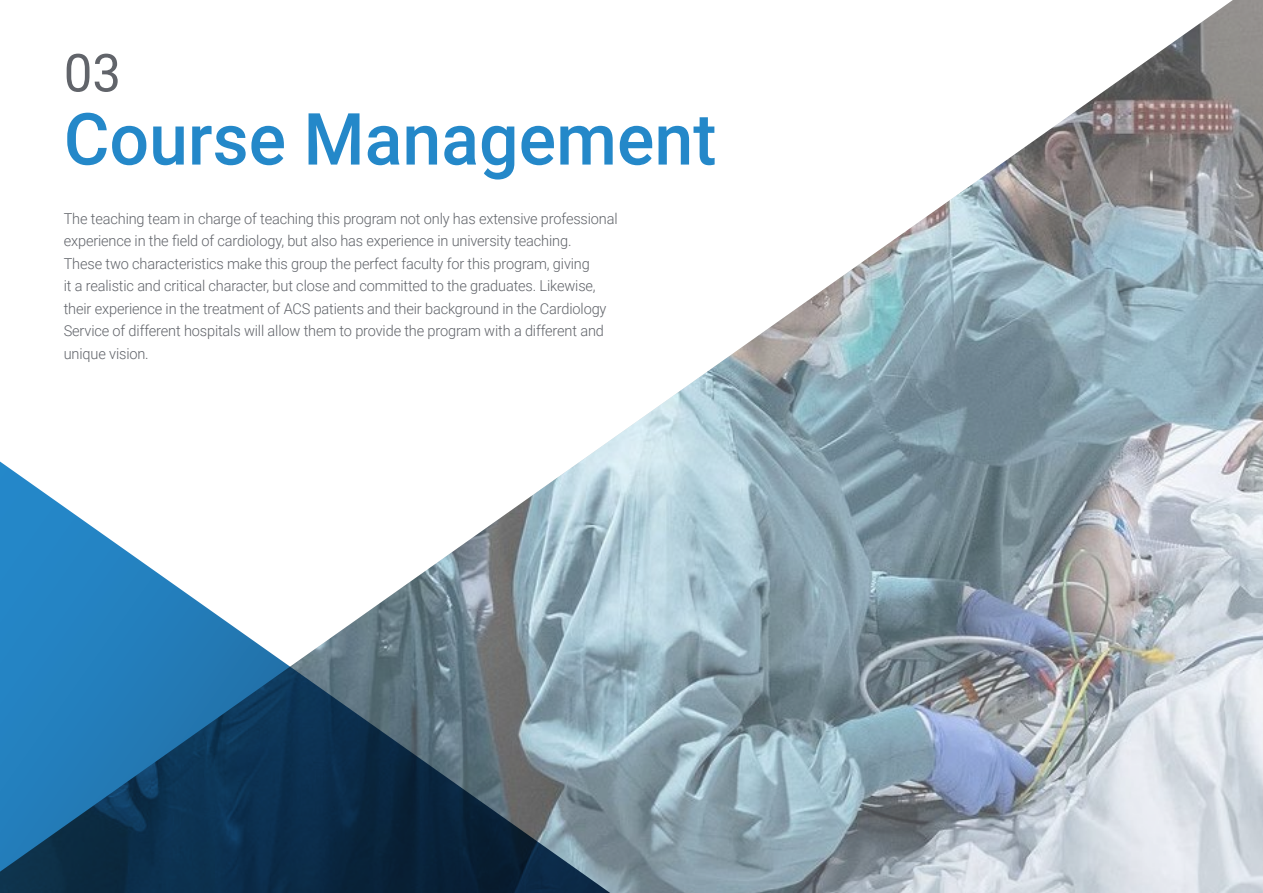
<style>
.page{position:relative;width:1263px;height:893px;background:#fff}
.page>*{position:absolute;margin:0;border:0;box-sizing:border-box;transform-origin:0 0}
.t1{font:500 72px "Roboto";color:#2488c9}
.t2{font:52.5px "Roboto";color:#61646a}
.t3{font:300 15px/22.5px "Roboto";letter-spacing:-.01em;color:#61646a}
</style>
<div class="page">
<img style="left:602px;top:0;width:661px;height:893px">
<svg style="left:0;top:446px;width:640px;height:447px"></svg>
<h2 class="t2" style="left:64px;top:36px;width:59px">03</h2>
<h1 class="t1" style="left:64px;top:89px;width:654px">Course Management</h1>
<p class="t3" style="left:64px;top:207px;width:555px">The teaching team in charge of teaching this program not only has extensive professional experience in the field of cardiology, but also has experience in university teaching.<br>These two characteristics make this group the perfect faculty for this program, giving<br>it a realistic and critical character, but close and committed to the graduates. Likewise, their experience in the treatment of ACS patients and their background in the Cardiology Service of different hospitals will allow them to provide the program with a different and unique vision.</p>
</div>
